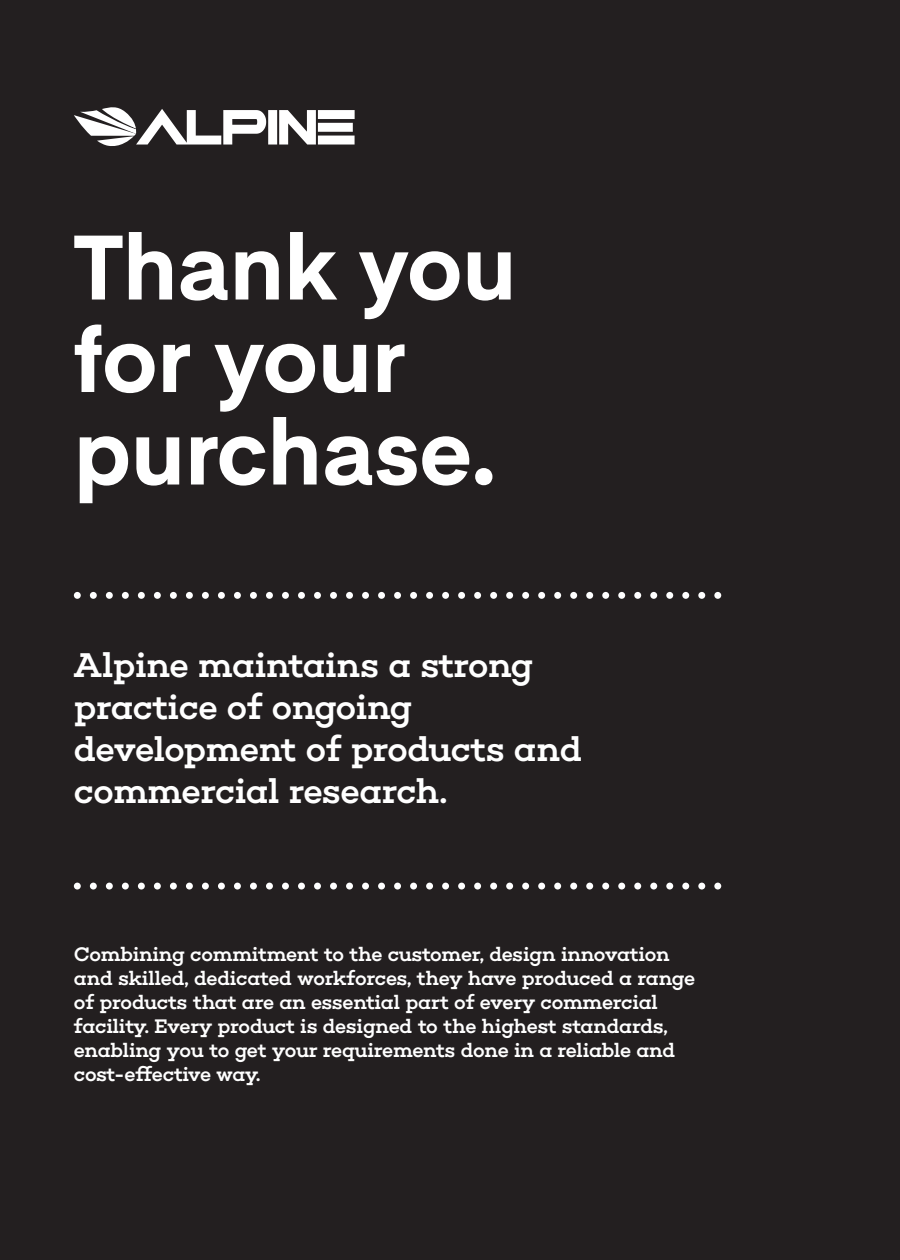
<style>
.page{position:relative;width:900px;height:1260px;background:#231f20}
.page>*{position:absolute;margin:0;border:0;box-sizing:border-box;transform-origin:0 0}
.t1{font:700 90px/92.5px "Eina 02";color:#fff}
.t2{font:500 35px/42px "Choplin";letter-spacing:-.02em;color:#fff}
.t3{font:500 20px/24px "Choplin";letter-spacing:-.02em;color:#fff}
</style>
<div class="page">
<svg style="left:74px;top:107px;width:281px;height:39px"></svg>
<div style="left:74px;top:592px;width:7px;height:7px;background:#fff;border-radius:50%"></div>
<div style="left:330px;top:592px;width:7px;height:7px;background:#fff;border-radius:50%"></div>
<div style="left:586px;top:592px;width:7px;height:7px;background:#fff;border-radius:50%"></div>
<div style="left:202px;top:592px;width:7px;height:7px;background:#fff;border-radius:50%"></div>
<div style="left:458px;top:592px;width:7px;height:7px;background:#fff;border-radius:50%"></div>
<div style="left:714px;top:592px;width:7px;height:7px;background:#fff;border-radius:50%"></div>
<div style="left:138px;top:592px;width:7px;height:7px;background:#fff;border-radius:50%"></div>
<div style="left:394px;top:592px;width:7px;height:7px;background:#fff;border-radius:50%"></div>
<div style="left:650px;top:592px;width:7px;height:7px;background:#fff;border-radius:50%"></div>
<div style="left:266px;top:592px;width:7px;height:7px;background:#fff;border-radius:50%"></div>
<div style="left:522px;top:592px;width:7px;height:7px;background:#fff;border-radius:50%"></div>
<div style="left:106px;top:592px;width:7px;height:7px;background:#fff;border-radius:50%"></div>
<div style="left:362px;top:592px;width:7px;height:7px;background:#fff;border-radius:50%"></div>
<div style="left:618px;top:592px;width:7px;height:7px;background:#fff;border-radius:50%"></div>
<div style="left:234px;top:592px;width:7px;height:7px;background:#fff;border-radius:50%"></div>
<div style="left:490px;top:592px;width:7px;height:7px;background:#fff;border-radius:50%"></div>
<div style="left:170px;top:592px;width:7px;height:7px;background:#fff;border-radius:50%"></div>
<div style="left:426px;top:592px;width:7px;height:7px;background:#fff;border-radius:50%"></div>
<div style="left:682px;top:592px;width:7px;height:7px;background:#fff;border-radius:50%"></div>
<div style="left:298px;top:592px;width:7px;height:7px;background:#fff;border-radius:50%"></div>
<div style="left:554px;top:592px;width:7px;height:7px;background:#fff;border-radius:50%"></div>
<div style="left:90px;top:592px;width:7px;height:7px;background:#fff;border-radius:50%"></div>
<div style="left:346px;top:592px;width:7px;height:7px;background:#fff;border-radius:50%"></div>
<div style="left:602px;top:592px;width:7px;height:7px;background:#fff;border-radius:50%"></div>
<div style="left:218px;top:592px;width:7px;height:7px;background:#fff;border-radius:50%"></div>
<div style="left:474px;top:592px;width:7px;height:7px;background:#fff;border-radius:50%"></div>
<div style="left:154px;top:592px;width:7px;height:7px;background:#fff;border-radius:50%"></div>
<div style="left:410px;top:592px;width:7px;height:7px;background:#fff;border-radius:50%"></div>
<div style="left:666px;top:592px;width:7px;height:7px;background:#fff;border-radius:50%"></div>
<div style="left:282px;top:592px;width:7px;height:7px;background:#fff;border-radius:50%"></div>
<div style="left:538px;top:592px;width:7px;height:7px;background:#fff;border-radius:50%"></div>
<div style="left:122px;top:592px;width:7px;height:7px;background:#fff;border-radius:50%"></div>
<div style="left:378px;top:592px;width:7px;height:7px;background:#fff;border-radius:50%"></div>
<div style="left:634px;top:592px;width:7px;height:7px;background:#fff;border-radius:50%"></div>
<div style="left:250px;top:592px;width:7px;height:7px;background:#fff;border-radius:50%"></div>
<div style="left:506px;top:592px;width:7px;height:7px;background:#fff;border-radius:50%"></div>
<div style="left:186px;top:592px;width:7px;height:7px;background:#fff;border-radius:50%"></div>
<div style="left:442px;top:592px;width:7px;height:7px;background:#fff;border-radius:50%"></div>
<div style="left:698px;top:592px;width:7px;height:7px;background:#fff;border-radius:50%"></div>
<div style="left:314px;top:592px;width:7px;height:7px;background:#fff;border-radius:50%"></div>
<div style="left:570px;top:592px;width:7px;height:7px;background:#fff;border-radius:50%"></div>
<div style="left:74px;top:883px;width:7px;height:7px;background:#fff;border-radius:50%"></div>
<div style="left:330px;top:883px;width:7px;height:7px;background:#fff;border-radius:50%"></div>
<div style="left:586px;top:883px;width:7px;height:7px;background:#fff;border-radius:50%"></div>
<div style="left:202px;top:883px;width:7px;height:7px;background:#fff;border-radius:50%"></div>
<div style="left:458px;top:883px;width:7px;height:7px;background:#fff;border-radius:50%"></div>
<div style="left:714px;top:883px;width:7px;height:7px;background:#fff;border-radius:50%"></div>
<div style="left:138px;top:883px;width:7px;height:7px;background:#fff;border-radius:50%"></div>
<div style="left:394px;top:883px;width:7px;height:7px;background:#fff;border-radius:50%"></div>
<div style="left:650px;top:883px;width:7px;height:7px;background:#fff;border-radius:50%"></div>
<div style="left:266px;top:883px;width:7px;height:7px;background:#fff;border-radius:50%"></div>
<div style="left:522px;top:883px;width:7px;height:7px;background:#fff;border-radius:50%"></div>
<div style="left:106px;top:883px;width:7px;height:7px;background:#fff;border-radius:50%"></div>
<div style="left:362px;top:883px;width:7px;height:7px;background:#fff;border-radius:50%"></div>
<div style="left:618px;top:883px;width:7px;height:7px;background:#fff;border-radius:50%"></div>
<div style="left:234px;top:883px;width:7px;height:7px;background:#fff;border-radius:50%"></div>
<div style="left:490px;top:883px;width:7px;height:7px;background:#fff;border-radius:50%"></div>
<div style="left:170px;top:883px;width:7px;height:7px;background:#fff;border-radius:50%"></div>
<div style="left:426px;top:883px;width:7px;height:7px;background:#fff;border-radius:50%"></div>
<div style="left:682px;top:883px;width:7px;height:7px;background:#fff;border-radius:50%"></div>
<div style="left:298px;top:883px;width:7px;height:7px;background:#fff;border-radius:50%"></div>
<div style="left:554px;top:883px;width:7px;height:7px;background:#fff;border-radius:50%"></div>
<div style="left:90px;top:883px;width:7px;height:7px;background:#fff;border-radius:50%"></div>
<div style="left:346px;top:883px;width:7px;height:7px;background:#fff;border-radius:50%"></div>
<div style="left:602px;top:883px;width:7px;height:7px;background:#fff;border-radius:50%"></div>
<div style="left:218px;top:883px;width:7px;height:7px;background:#fff;border-radius:50%"></div>
<div style="left:474px;top:883px;width:7px;height:7px;background:#fff;border-radius:50%"></div>
<div style="left:154px;top:883px;width:7px;height:7px;background:#fff;border-radius:50%"></div>
<div style="left:410px;top:883px;width:7px;height:7px;background:#fff;border-radius:50%"></div>
<div style="left:666px;top:883px;width:7px;height:7px;background:#fff;border-radius:50%"></div>
<div style="left:282px;top:883px;width:7px;height:7px;background:#fff;border-radius:50%"></div>
<div style="left:538px;top:883px;width:7px;height:7px;background:#fff;border-radius:50%"></div>
<div style="left:122px;top:883px;width:7px;height:7px;background:#fff;border-radius:50%"></div>
<div style="left:378px;top:883px;width:7px;height:7px;background:#fff;border-radius:50%"></div>
<div style="left:634px;top:883px;width:7px;height:7px;background:#fff;border-radius:50%"></div>
<div style="left:250px;top:883px;width:7px;height:7px;background:#fff;border-radius:50%"></div>
<div style="left:506px;top:883px;width:7px;height:7px;background:#fff;border-radius:50%"></div>
<div style="left:186px;top:883px;width:7px;height:7px;background:#fff;border-radius:50%"></div>
<div style="left:442px;top:883px;width:7px;height:7px;background:#fff;border-radius:50%"></div>
<div style="left:698px;top:883px;width:7px;height:7px;background:#fff;border-radius:50%"></div>
<div style="left:314px;top:883px;width:7px;height:7px;background:#fff;border-radius:50%"></div>
<div style="left:570px;top:883px;width:7px;height:7px;background:#fff;border-radius:50%"></div>
<p class="t1" style="left:74px;top:216px;width:444px">Thank you for your purchase.</p>
<p class="t2" style="left:74px;top:644px;width:510px">Alpine maintains a strong practice of ongoing development of products and commercial research.</p>
<p class="t3" style="left:74px;top:942px;width:623px">Combining commitment to the customer, design innovation and skilled, dedicated workforces, they have produced a range of products that are an essential part of every commercial facility. Every product is designed to the highest standards, enabling you to get your requirements done in a reliable and cost-effective way.</p>
</div>
